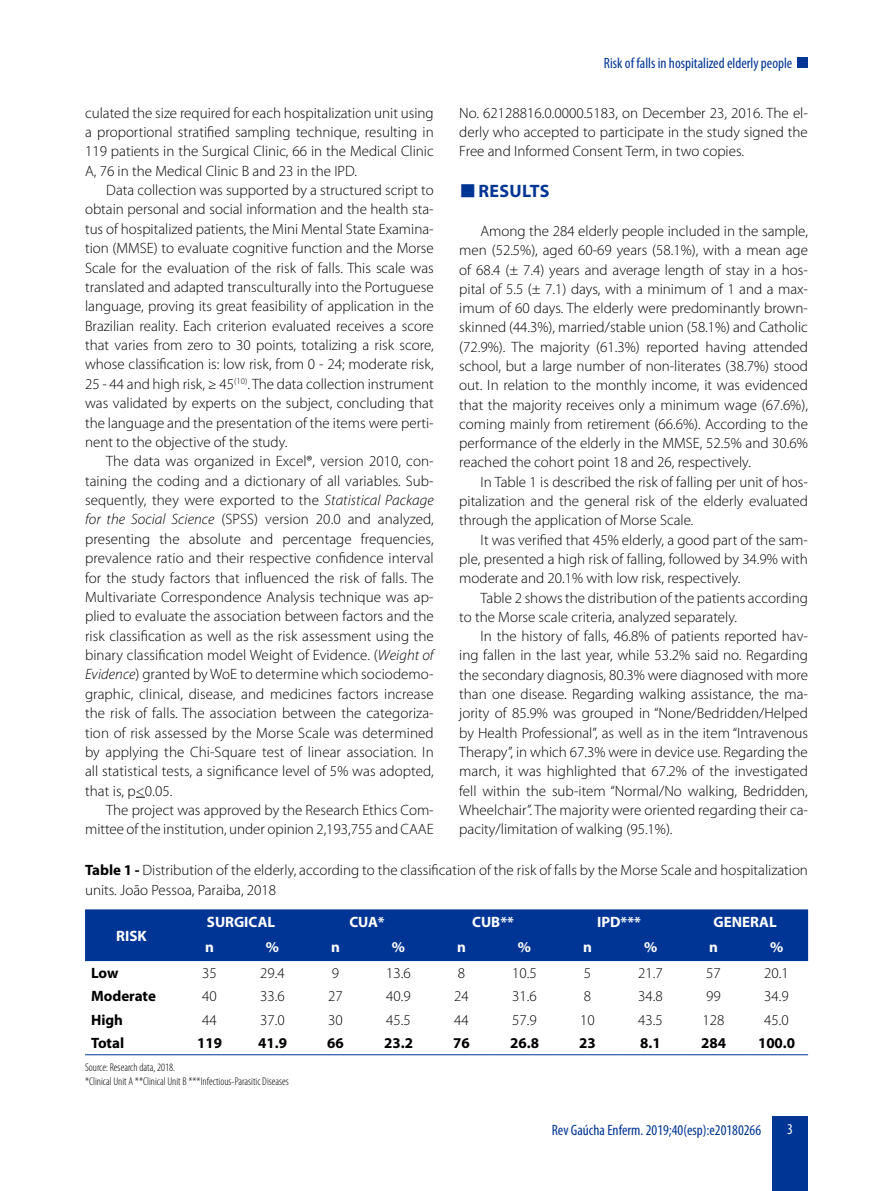
<style>
.page{position:relative;width:893px;height:1191px;background:#fff}
.page>*{position:absolute;margin:0;border:0;box-sizing:border-box;transform-origin:0 0}
.t1{font:700 18px "Myriad Pro";letter-spacing:.02em;color:#003595}
.t2{font:300 15px/19.4px "Myriad Pro";color:#000;text-align:justify}
.t3{font:condensed 15px "Myriad Pro";color:#003595}
.t4{font:700 15px "Myriad Pro";color:#000}
.t5{font:700 15px "Myriad Pro";color:#fff}
.t6{font:condensed 15px "Myriad Pro";color:#fff}
.t7{font:300 condensed 11.25px/13.5px "Myriad Pro";color:#000}
.s1{font-style:italic}
.s2{font-weight:700}
</style>
<div class="page">
<div style="left:772px;top:1116px;width:36px;height:75px;background:#003595"></div>
<div style="left:798px;top:57px;width:10px;height:11px;background:#003595"></div>
<div style="left:85px;top:909px;width:723px;height:52px;background:#003595"></div>
<hr style="left:85px;top:1054px;width:93px;height:1px;background:#003595">
<hr style="left:178px;top:1054px;width:63px;height:1px;background:#003595">
<hr style="left:241px;top:1054px;width:63px;height:1px;background:#003595">
<hr style="left:304px;top:1054px;width:63px;height:1px;background:#003595">
<hr style="left:367px;top:1054px;width:63px;height:1px;background:#003595">
<hr style="left:430px;top:1054px;width:63px;height:1px;background:#003595">
<hr style="left:493px;top:1054px;width:63px;height:1px;background:#003595">
<hr style="left:556px;top:1054px;width:63px;height:1px;background:#003595">
<hr style="left:619px;top:1054px;width:63px;height:1px;background:#003595">
<hr style="left:682px;top:1054px;width:63px;height:1px;background:#003595">
<hr style="left:745px;top:1054px;width:63px;height:1px;background:#003595">
<p class="t3" style="left:604px;top:55px;width:190px">Risk of falls in hospitalized elderly people</p>
<p class="t2" style="left:85px;top:103px;width:350px">culated the size required for each hospitalization unit using a proportional stratified sampling technique, resulting in 119 patients in the Surgical Clinic, 66 in the Medical Clinic A, 76 in the Medical Clinic B and 23 in the IPD.</p>
<p class="t2" style="left:85px;top:181px;width:350px;text-indent:21px">Data collection was supported by a structured script to obtain personal and social information and the health sta&shy;tus of hospitalized patients, the Mini Mental State Examina&shy;tion (MMSE) to evaluate cognitive function and the Morse Scale for the evaluation of the risk of falls. This scale was translated and adapted transculturally into the Portuguese language, proving its great feasibility of application in the Brazilian reality. Each criterion evaluated receives a score that varies from zero to 30 points, totalizing a risk score, whose classification is: low risk, from 0 - 24; moderate risk, 25 - 44 and high risk, ≥ 45<sup>(10)</sup>. The data collection instrument was validated by experts on the subject, concluding that the language and the presentation of the items were perti&shy;nent to the objective of the study.</p>
<p class="t2" style="left:85px;top:452px;width:350px;text-indent:21px">The data was organized in Excel®, version 2010, con&shy;taining the coding and a dictionary of all variables. Sub&shy;sequently, they were exported to the <span class="s1">Statistical Package for the Social Science</span> (SPSS) version 20.0 and analyzed, presenting the absolute and percentage frequencies, prevalence ratio and their respective confidence interval for the study factors that influenced the risk of falls. The Multivariate Correspondence Analysis technique was ap&shy;plied to evaluate the association between factors and the risk classification as well as the risk assessment using the binary classification model Weight of Evidence. (<span class="s1">Weight of Evidence</span>) granted by WoE to determine which sociodemo&shy;graphic, clinical, disease, and medicines factors increase the risk of falls. The association between the categoriza&shy;tion of risk assessed by the Morse Scale was determined by applying the Chi-Square test of linear association. In all statistical tests, a significance level of 5% was adopted, that is, p&lt;0.05.</p>
<p class="t2" style="left:85px;top:800px;width:350px;text-align:right">The project was approved by the Research Ethics Com&shy;mittee of the institution, under opinion 2,193,755 and CAAE</p>
<p class="t2" style="left:459px;top:103px;width:350px">No. 62128816.0.0000.5183, on December 23, 2016. The el&shy;derly who accepted to participate in the study signed the Free and Informed Consent Term, in two copies.</p>
<p class="t1" style="left:478px;top:179px;width:73px">RESULTS</p>
<p class="t2" style="left:459px;top:221px;width:350px;text-indent:21px">Among the 284 elderly people included in the sample, men (52.5%), aged 60-69 years (58.1%), with a mean age of 68.4 (± 7.4) years and average length of stay in a hos&shy;pital of 5.5 (± 7.1) days, with a minimum of 1 and a max&shy;imum of 60 days. The elderly were predominantly brown&shy;skinned (44.3%), married/stable union (58.1%) and Catholic (72.9%). The majority (61.3%) reported having attended school, but a large number of non-literates (38.7%) stood out. In relation to the monthly income, it was evidenced that the majority receives only a minimum wage (67.6%), coming mainly from retirement (66.6%). According to the performance of the elderly in the MMSE, 52.5% and 30.6% reached the cohort point 18 and 26, respectively.</p>
<p class="t2" style="left:459px;top:472px;width:350px;text-indent:21px">In Table 1 is described the risk of falling per unit of hos&shy;pitalization and the general risk of the elderly evaluated through the application of Morse Scale<span class="s1">.</span></p>
<p class="t2" style="left:459px;top:530px;width:350px;text-indent:21px">It was verified that 45% elderly, a good part of the sam&shy;ple, presented a high risk of falling, followed by 34.9% with moderate and 20.1% with low risk, respectively.</p>
<p class="t2" style="left:459px;top:588px;width:350px;text-indent:21px">Table 2 shows the distribution of the patients according to the Morse scale criteria, analyzed separately.</p>
<p class="t2" style="left:459px;top:626px;width:350px;text-indent:21px">In the history of falls, 46.8% of patients reported hav&shy;ing fallen in the last year, while 53.2% said no. Regarding the secondary diagnosis, 80.3% were diagnosed with more than one disease. Regarding walking assistance, the ma&shy;jority of 85.9% was grouped in “None/Bedridden/Helped by Health Professional”, as well as in the item “Intravenous Therapy”, in which 67.3% were in device use. Regarding the march, it was highlighted that 67.2% of the investigated fell within the sub-item “Normal/No walking, Bedridden, Wheelchair”. The majority were oriented regarding their ca&shy;pacity/limitation of walking (95.1%).</p>
<p class="t2" style="left:85px;top:860px;width:724px"><span class="s2">Table 1 -</span> Distribution of the elderly, according to the classification of the risk of falls by the Morse Scale and hospitalization units. João Pessoa, Paraiba, 2018</p>
<p class="t5" style="left:116px;top:926px;width:32px">RISK</p>
<p class="t5" style="left:207px;top:911px;width:70px">SURGICAL</p>
<p class="t5" style="left:349px;top:911px;width:37px">CUA*</p>
<p class="t5" style="left:472px;top:911px;width:43px">CUB**</p>
<p class="t5" style="left:597px;top:911px;width:45px">IPD***</p>
<p class="t5" style="left:713px;top:911px;width:65px">GENERAL</p>
<p class="t5" style="left:205px;top:937px;width:10px">n</p>
<p class="t5" style="left:266px;top:937px;width:15px">%</p>
<p class="t5" style="left:331px;top:937px;width:10px">n</p>
<p class="t5" style="left:392px;top:937px;width:15px">%</p>
<p class="t5" style="left:457px;top:937px;width:10px">n</p>
<p class="t5" style="left:518px;top:937px;width:15px">%</p>
<p class="t5" style="left:583px;top:937px;width:10px">n</p>
<p class="t5" style="left:644px;top:937px;width:15px">%</p>
<p class="t5" style="left:709px;top:937px;width:10px">n</p>
<p class="t5" style="left:770px;top:937px;width:15px">%</p>
<p class="t4" style="left:91px;top:963px;width:29px">Low</p>
<p class="t2" style="left:202px;top:964px;width:16px">35</p>
<p class="t2" style="left:260px;top:964px;width:26px">29.4</p>
<p class="t2" style="left:332px;top:964px;width:9px">9</p>
<p class="t2" style="left:386px;top:964px;width:26px">13.6</p>
<p class="t2" style="left:458px;top:964px;width:9px">8</p>
<p class="t2" style="left:512px;top:964px;width:26px">10.5</p>
<p class="t2" style="left:584px;top:964px;width:9px">5</p>
<p class="t2" style="left:638px;top:964px;width:26px">21.7</p>
<p class="t2" style="left:706px;top:964px;width:16px">57</p>
<p class="t2" style="left:764px;top:964px;width:26px">20.1</p>
<p class="t4" style="left:91px;top:986px;width:66px">Moderate</p>
<p class="t2" style="left:202px;top:987px;width:16px">40</p>
<p class="t2" style="left:260px;top:987px;width:26px">33.6</p>
<p class="t2" style="left:328px;top:987px;width:16px">27</p>
<p class="t2" style="left:386px;top:987px;width:26px">40.9</p>
<p class="t2" style="left:454px;top:987px;width:16px">24</p>
<p class="t2" style="left:512px;top:987px;width:26px">31.6</p>
<p class="t2" style="left:584px;top:987px;width:9px">8</p>
<p class="t2" style="left:638px;top:987px;width:26px">34.8</p>
<p class="t2" style="left:706px;top:987px;width:16px">99</p>
<p class="t2" style="left:764px;top:987px;width:26px">34.9</p>
<p class="t4" style="left:91px;top:1009px;width:34px">High</p>
<p class="t2" style="left:202px;top:1010px;width:16px">44</p>
<p class="t2" style="left:260px;top:1010px;width:26px">37.0</p>
<p class="t2" style="left:328px;top:1010px;width:16px">30</p>
<p class="t2" style="left:386px;top:1010px;width:26px">45.5</p>
<p class="t2" style="left:454px;top:1010px;width:16px">44</p>
<p class="t2" style="left:512px;top:1010px;width:26px">57.9</p>
<p class="t2" style="left:580px;top:1010px;width:16px">10</p>
<p class="t2" style="left:638px;top:1010px;width:26px">43.5</p>
<p class="t2" style="left:703px;top:1010px;width:23px">128</p>
<p class="t2" style="left:764px;top:1010px;width:26px">45.0</p>
<p class="t4" style="left:91px;top:1033px;width:35px">Total</p>
<p class="t4" style="left:197px;top:1033px;width:26px">119</p>
<p class="t4" style="left:258px;top:1033px;width:30px">41.9</p>
<p class="t4" style="left:327px;top:1033px;width:18px">66</p>
<p class="t4" style="left:384px;top:1033px;width:30px">23.2</p>
<p class="t4" style="left:453px;top:1033px;width:18px">76</p>
<p class="t4" style="left:510px;top:1033px;width:30px">26.8</p>
<p class="t4" style="left:579px;top:1033px;width:18px">23</p>
<p class="t4" style="left:640px;top:1033px;width:22px">8.1</p>
<p class="t4" style="left:701px;top:1033px;width:26px">284</p>
<p class="t4" style="left:758px;top:1033px;width:39px">100.0</p>
<p class="t7" style="left:85px;top:1061px;width:205px">Source: Research data, 2018.<br>*Clinical Unit A **Clinical Unit B ***Infectious-Parasitic Diseases</p>
<p class="t3" style="left:552px;top:1122px;width:211px">Rev Gaúcha Enferm. 2019;40(esp):e20180266</p>
<p class="t6" style="left:787px;top:1121px;width:7px">3</p>
</div>
